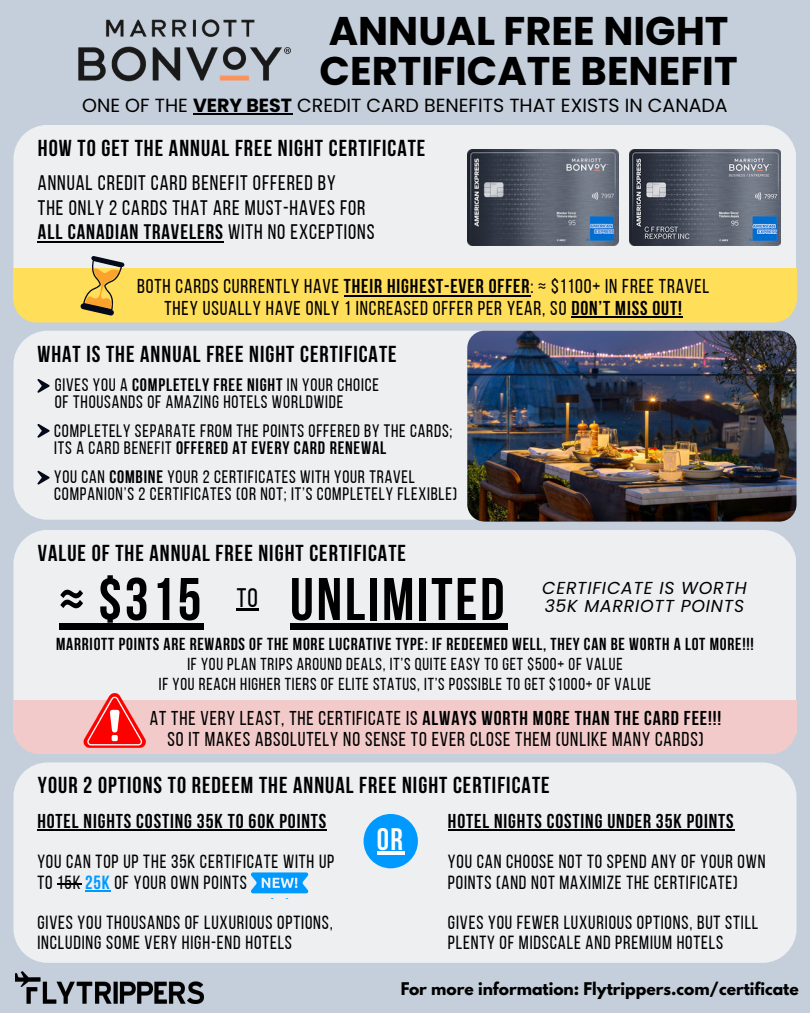
<style>
.page{position:relative;width:810px;height:1013px;background:#fff}
.page>*{position:absolute;margin:0;border:0;box-sizing:border-box;transform-origin:0 0}
.t1{font:700 60px "Bebas Neue";letter-spacing:.045em;color:#000}
.t2{font:700 40px/39.8px "Poppins";color:#000}
.t3{font:700 31px "Bebas Neue";color:#fff}
.t4{font:26.7px "Bebas Neue";color:#000}
.t5{font:700 23px "Bebas Neue";letter-spacing:.045em;color:#000}
.t6{font:21px "Bebas Neue";letter-spacing:.045em;color:#000}
.t7{font:700 21px "Bebas Neue";letter-spacing:.045em;color:#000}
.t8{font:20px "Bebas Neue";letter-spacing:.045em;color:#000}
.t9{font:700 20px "Bebas Neue";letter-spacing:.045em;color:#000}
.t10{font:19px/20.2px "Bebas Neue";letter-spacing:.045em;color:#000}
.t11{font:19px "Poppins";color:#000}
.t12{font:18px/17.2px "Bebas Neue";letter-spacing:.045em;color:#000}
.t13{font:17.3px "Bebas Neue";letter-spacing:.045em;color:#000}
.t14{font:700 17.3px "Bebas Neue";letter-spacing:.045em;color:#000}
.t15{font:italic 17.3px "Poppins";letter-spacing:.045em;color:#000}
.t16{font:700 15.5px "League Spartan";color:#000}
.s1{font-weight:700}
.s2{font-weight:400}
.s3{font-weight:700;color:#09f}
</style>
<div class="page">
<div style="left:0;top:0;width:810px;height:1012px;background:#c5cfdb"></div>
<img style="left:16px;top:971px;width:187px;height:32px">
<div style="left:13px;top:530px;width:783px;height:217px;background:#edeff1"></div>
<div style="left:13px;top:125px;width:783px;height:196px;background:#edeff1"></div>
<div style="left:13px;top:331px;width:783px;height:188px;background:#edeff1"></div>
<div style="left:13px;top:762px;width:784px;height:200px;background:#edeff1"></div>
<img style="left:467px;top:150px;width:152px;height:96px">
<div style="left:13px;top:276px;width:784px;height:46px;background:#ffde59"></div>
<div style="left:13px;top:268px;width:784px;height:33px;background:#ffde59"></div>
<img style="left:467px;top:331px;width:330px;height:190px">
<div style="left:13px;top:701px;width:784px;height:53px;background:#f2caca"></div>
<div style="left:13px;top:700px;width:784px;height:33px;background:#f2caca"></div>
<img style="left:629px;top:150px;width:152px;height:96px">
<img style="left:78px;top:19px;width:213px;height:63px">
<svg style="left:83px;top:693px;width:63px;height:54px"></svg>
<hr style="left:37px;top:829px;width:290px;height:1px;background:#000">
<svg style="left:57px;top:883px;width:24px;height:1px"></svg>
<svg style="left:85px;top:890px;width:26px;height:1px"></svg>
<svg style="left:251px;top:872px;width:58px;height:27px"></svg>
<svg style="left:80px;top:256px;width:45px;height:60px"></svg>
<svg style="left:37px;top:379px;width:12px;height:14px"></svg>
<svg style="left:37px;top:424px;width:12px;height:14px"></svg>
<svg style="left:37px;top:470px;width:12px;height:14px"></svg>
<hr style="left:38px;top:241px;width:186px;height:1px;background:#000">
<hr style="left:193px;top:113px;width:99px;height:1px;background:#000">
<hr style="left:448px;top:829px;width:287px;height:1px;background:#000">
<svg style="left:364px;top:814px;width:54px;height:54px;fill:#09f"></svg>
<hr style="left:377px;top:852px;width:27px;height:3px;background:#fff">
<hr style="left:344px;top:295px;width:186px;height:1px;background:#000">
<hr style="left:571px;top:316px;width:112px;height:2px;background:#000">
<div style="left:60px;top:623px;width:144px;height:6px;background:#000"></div>
<hr style="left:237px;top:609px;width:22px;height:2px;background:#000">
<div style="left:290px;top:623px;width:217px;height:6px;background:#000"></div>
<h3 class="t2" style="left:320px;top:11px;width:420px">ANNUAL FREE NIGHT<br>CERTIFICATE BENEFIT</h3>
<p class="t11" style="left:82px;top:92px;width:647px">ONE OF THE <span class="s1">VERY BEST</span> CREDIT CARD BENEFITS THAT EXISTS IN CANADA</p>
<h6 class="t5" style="left:38px;top:139px;width:389px">HOW TO GET THE ANNUAL FREE NIGHT CERTIFICATE</h6>
<p class="t6" style="left:38px;top:174px;width:299px">ANNUAL CREDIT CARD BENEFIT OFFERED BY</p>
<p class="t6" style="left:38px;top:199px;width:329px">THE ONLY 2 CARDS THAT ARE MUST-HAVES FOR</p>
<p class="t7" style="left:38px;top:223px;width:338px">ALL CANADIAN TRAVELERS <span class="s2">WITH NO EXCEPTIONS</span></p>
<p class="t8" style="left:137px;top:278px;width:574px">BOTH CARDS CURRENTLY HAVE <span class="s1">THEIR HIGHEST-EVER OFFER</span>: ≈ $1100+ IN FREE TRAVEL</p>
<p class="t8" style="left:164px;top:300px;width:519px">THEY USUALLY HAVE ONLY 1 INCREASED OFFER PER YEAR, SO <span class="s1">DON’T MISS OUT!</span></p>
<h6 class="t5" style="left:37px;top:344px;width:361px">WHAT IS THE ANNUAL FREE NIGHT CERTIFICATE</h6>
<p class="t12" style="left:55px;top:378px;width:326px">GIVES YOU A <span class="s1">COMPLETELY FREE NIGHT</span> IN YOUR CHOICE</p>
<p class="t12" style="left:55px;top:395px;width:290px">OF THOUSANDS OF AMAZING HOTELS WORLDWIDE</p>
<p class="t12" style="left:54px;top:424px;width:400px">COMPLETELY SEPARATE FROM THE POINTS OFFERED BY THE CARDS;<br>ITS A CARD BENEFIT <span class="s1">OFFERED AT EVERY CARD RENEWAL</span></p>
<p class="t12" style="left:54px;top:470px;width:404px">YOU CAN <span class="s1">COMBINE</span> YOUR 2 CERTIFICATES WITH YOUR TRAVEL<br>COMPANION’S 2 CERTIFICATES (OR NOT; IT’S COMPLETELY FLEXIBLE)</p>
<h6 class="t5" style="left:38px;top:543px;width:370px">VALUE OF THE ANNUAL FREE NIGHT CERTIFICATE</h6>
<h2 class="t1" style="left:60px;top:575px;width:143px">≈ $315</h2>
<h5 class="t4" style="left:237px;top:587px;width:23px">TO</h5>
<h1 class="t1" style="left:290px;top:575px;width:216px">UNLIMITED</h1>
<p class="t15" style="left:542px;top:576px;width:206px">CERTIFICATE IS WORTH</p>
<p class="t15" style="left:545px;top:593px;width:201px">35K MARRIOTT POINTS</p>
<p class="t14" style="left:56px;top:636px;width:699px">MARRIOTT POINTS ARE REWARDS OF THE MORE LUCRATIVE TYPE: IF REDEEMED WEll, THEY CAN BE WORTH A LOT MORE!!!</p>
<p class="t13" style="left:187px;top:657px;width:437px">IF YOU PLAN TRIPS AROUND DEALS, IT’S QUITE EASY TO GET $500+ OF VALUE</p>
<p class="t13" style="left:159px;top:677px;width:494px">IF YOU REACH HIGHER TIERS OF ELITE STATUS, IT’S POSSIBLE TO GET $1000+ OF VALUE</p>
<p class="t9" style="left:150px;top:709px;width:573px"><span class="s2">AT THE VERY LEAST, THE CERTIFICATE IS</span> ALWAYS WORTH MORE THAN THE CARD FEE!!!</p>
<p class="t8" style="left:168px;top:731px;width:538px">SO IT MAKES ABSOLUTELY NO SENSE TO EVER CLOSE THEM (UNLIKE MANY CARDS)</p>
<h6 class="t5" style="left:38px;top:776px;width:513px">YOUR 2 OPTIONS TO REDEEM THE ANNUAL FREE NIGHT CERTIFICATE</h6>
<p class="t9" style="left:448px;top:812px;width:287px">HOTEL NIGHTS COSTING UNDER 35K POINTS</p>
<p class="t10" style="left:448px;top:853px;width:319px">YOU CAN CHOOSE NOT TO SPEND ANY OF YOUR OWN<br>POINTS (AND NOT MAXIMIZE THE CERTIFICATE)</p>
<p class="t10" style="left:448px;top:914px;width:312px">GIVES YOU FEWER LUXURIOUS OPTIONS, BUT STILL<br>PLENTY OF MIDSCALE AND PREMIUM HOTELS</p>
<p class="t9" style="left:37px;top:812px;width:290px">HOTEL NIGHTS COSTING 35K to 60K POINTS</p>
<p class="t10" style="left:37px;top:853px;width:298px">YOU CAN TOP UP THE 35K CERTIFICATE WITH UP</p>
<p class="t10" style="left:37px;top:873px;width:211px">TO 15K <span class="s3">25K</span> OF YOUR OWN POINTS</p>
<p class="t10" style="left:37px;top:914px;width:297px">GIVES YOU THOUSANDS OF LUXURIOUS OPTIONS,<br>INCLUDING SOME VERY HIGH-END HOTELS</p>
<h4 class="t3" style="left:377px;top:826px;width:28px">OR</h4>
<p class="t16" style="left:400px;top:981px;width:400px">For more information: Flytrippers.com/certificate</p>
</div>
